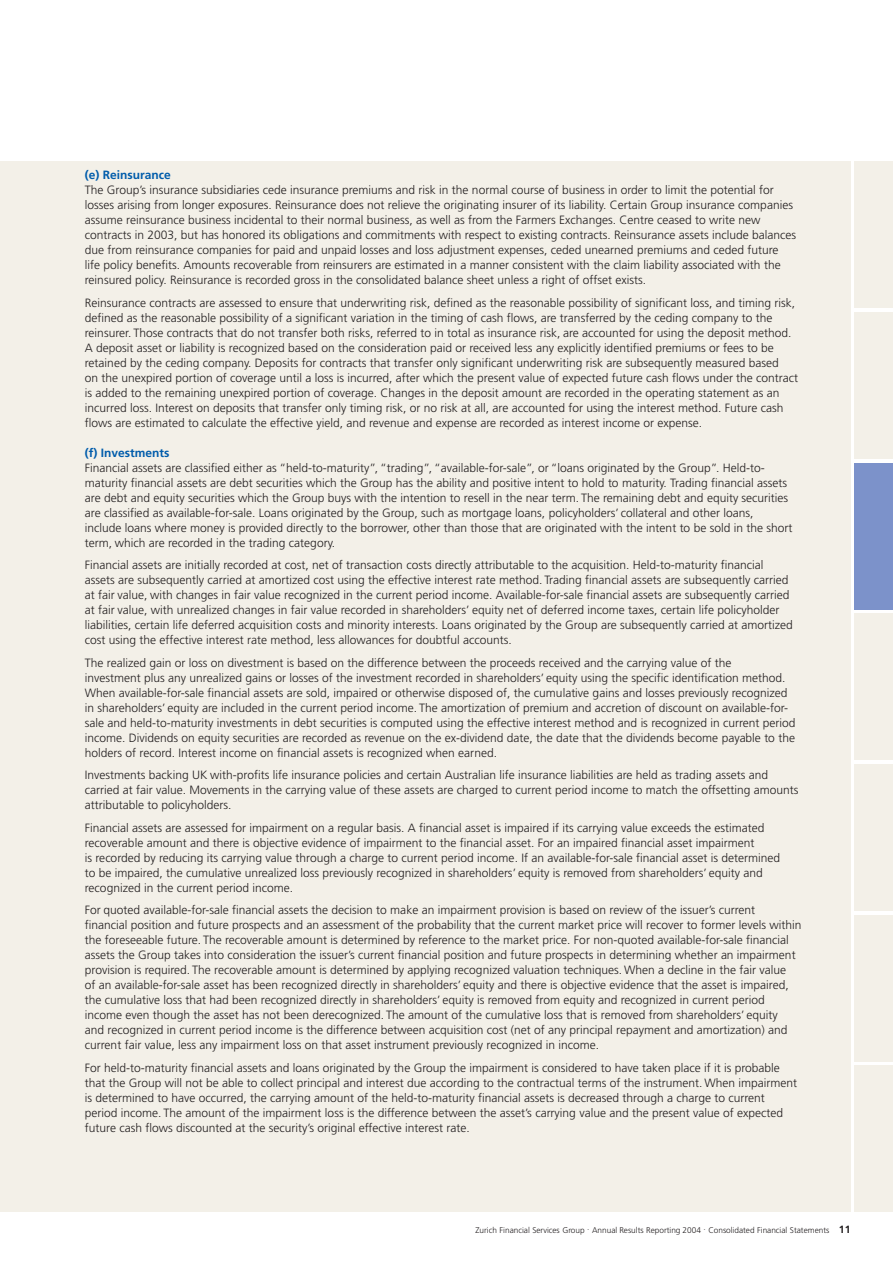
<style>
.page{position:relative;width:893px;height:1263px;background:#fff}
.page>*{position:absolute;margin:0;border:0;box-sizing:border-box;transform-origin:0 0}
.t1{font:300 12px/15px "Frutiger";color:#231f20}
.t2{font:700 12px "Frutiger";color:#005cab}
.t3{font:300 8.25px "Frutiger";color:#231f20}
.s1{font-weight:700;font-size:10.5px}
</style>
<div class="page">
<div style="left:0;top:162px;width:850px;height:1050px;background:#f3f0e8"></div>
<div style="left:854px;top:162px;width:38px;height:146px;background:#f3f0e8"></div>
<div style="left:854px;top:312px;width:38px;height:147px;background:#f3f0e8"></div>
<div style="left:854px;top:463px;width:38px;height:146px;background:#7c92ca"></div>
<div style="left:854px;top:614px;width:38px;height:146px;background:#f3f0e8"></div>
<div style="left:854px;top:764px;width:38px;height:147px;background:#f3f0e8"></div>
<div style="left:854px;top:915px;width:38px;height:146px;background:#f3f0e8"></div>
<div style="left:854px;top:1066px;width:38px;height:146px;background:#f3f0e8"></div>
<p class="t2" style="left:85px;top:170px;width:87px">(e) Reinsurance</p>
<p class="t1" style="left:85px;top:183px;width:712px">The Group’s insurance subsidiaries cede insurance premiums and risk in the normal course of business in order to limit the potential for losses arising from longer exposures. Reinsurance does not relieve the originating insurer of its liability. Certain Group insurance companies assume reinsurance business incidental to their normal business, as well as from the Farmers Exchanges. Centre ceased to write new contracts in 2003, but has honored its obligations and commitments with respect to existing contracts. Reinsurance assets include balances due from reinsurance companies for paid and unpaid losses and loss adjustment expenses, ceded unearned premiums and ceded future life policy benefits. Amounts recoverable from reinsurers are estimated in a manner consistent with the claim liability associated with the reinsured policy. Reinsurance is recorded gross in the consolidated balance sheet unless a right of offset exists.</p>
<p class="t1" style="left:85px;top:296px;width:715px">Reinsurance contracts are assessed to ensure that underwriting risk, defined as the reasonable possibility of significant loss, and timing risk, defined as the reasonable possibility of a significant variation in the timing of cash flows, are transferred by the ceding company to the reinsurer. Those contracts that do not transfer both risks, referred to in total as insurance risk, are accounted for using the deposit method.<br>A deposit asset or liability is recognized based on the consideration paid or received less any explicitly identified premiums or fees to be retained by the ceding company. Deposits for contracts that transfer only significant underwriting risk are subsequently measured based<br>on the unexpired portion of coverage until a loss is incurred, after which the present value of expected future cash flows under the contract is added to the remaining unexpired portion of coverage. Changes in the deposit amount are recorded in the operating statement as an incurred loss. Interest on deposits that transfer only timing risk, or no risk at all, are accounted for using the interest method. Future cash flows are estimated to calculate the effective yield, and revenue and expense are recorded as interest income or expense.</p>
<p class="t2" style="left:85px;top:448px;width:86px">(f) Investments</p>
<p class="t1" style="left:85px;top:461px;width:709px">Financial assets are classified either as “held-to-maturity”, “trading”, “available-for-sale”, or “loans originated by the Group”. Held-to&shy;maturity financial assets are debt securities which the Group has the ability and positive intent to hold to maturity. Trading financial assets are debt and equity securities which the Group buys with the intention to resell in the near term. The remaining debt and equity securities are classified as available-for-sale. Loans originated by the Group, such as mortgage loans, policyholders’ collateral and other loans, include loans where money is provided directly to the borrower, other than those that are originated with the intent to be sold in the short term, which are recorded in the trading category.</p>
<p class="t1" style="left:85px;top:558px;width:709px">Financial assets are initially recorded at cost, net of transaction costs directly attributable to the acquisition. Held-to-maturity financial assets are subsequently carried at amortized cost using the effective interest rate method. Trading financial assets are subsequently carried at fair value, with changes in fair value recognized in the current period income. Available-for-sale financial assets are subsequently carried at fair value, with unrealized changes in fair value recorded in shareholders’ equity net of deferred income taxes, certain life policyholder liabilities, certain life deferred acquisition costs and minority interests. Loans originated by the Group are subsequently carried at amortized cost using the effective interest rate method, less allowances for doubtful accounts.</p>
<p class="t1" style="left:85px;top:656px;width:712px">The realized gain or loss on divestment is based on the difference between the proceeds received and the carrying value of the<br>investment plus any unrealized gains or losses of the investment recorded in shareholders’ equity using the specific identification method.<br>When available-for-sale financial assets are sold, impaired or otherwise disposed of, the cumulative gains and losses previously recognized in shareholders’ equity are included in the current period income. The amortization of premium and accretion of discount on available-for&shy;sale and held-to-maturity investments in debt securities is computed using the effective interest method and is recognized in current period income. Dividends on equity securities are recorded as revenue on the ex-dividend date, the date that the dividends become payable to the holders of record. Interest income on financial assets is recognized when earned.</p>
<p class="t1" style="left:85px;top:768px;width:715px">Investments backing UK with-profits life insurance policies and certain Australian life insurance liabilities are held as trading assets and carried at fair value. Movements in the carrying value of these assets are charged to current period income to match the offsetting amounts attributable to policyholders.</p>
<p class="t1" style="left:85px;top:821px;width:696px">Financial assets are assessed for impairment on a regular basis. A financial asset is impaired if its carrying value exceeds the estimated recoverable amount and there is objective evidence of impairment to the financial asset. For an impaired financial asset impairment<br>is recorded by reducing its carrying value through a charge to current period income. If an available-for-sale financial asset is determined to be impaired, the cumulative unrealized loss previously recognized in shareholders’ equity is removed from shareholders’ equity and recognized in the current period income.</p>
<p class="t1" style="left:85px;top:903px;width:718px">For quoted available-for-sale financial assets the decision to make an impairment provision is based on review of the issuer’s current<br>financial position and future prospects and an assessment of the probability that the current market price will recover to former levels within the foreseeable future. The recoverable amount is determined by reference to the market price. For non-quoted available-for-sale financial assets the Group takes into consideration the issuer’s current financial position and future prospects in determining whether an impairment provision is required. The recoverable amount is determined by applying recognized valuation techniques. When a decline in the fair value<br>of an available-for-sale asset has been recognized directly in shareholders’ equity and there is objective evidence that the asset is impaired, the cumulative loss that had been recognized directly in shareholders’ equity is removed from equity and recognized in current period income even though the asset has not been derecognized. The amount of the cumulative loss that is removed from shareholders’ equity<br>and recognized in current period income is the difference between acquisition cost (net of any principal repayment and amortization) and current fair value, less any impairment loss on that asset instrument previously recognized in income.</p>
<p class="t1" style="left:85px;top:1061px;width:713px">For held-to-maturity financial assets and loans originated by the Group the impairment is considered to have taken place if it is probable that the Group will not be able to collect principal and interest due according to the contractual terms of the instrument. When impairment is determined to have occurred, the carrying amount of the held-to-maturity financial assets is decreased through a charge to current period income. The amount of the impairment loss is the difference between the asset’s carrying value and the present value of expected future cash flows discounted at the security’s original effective interest rate.</p>
<p class="t3" style="left:475px;top:1227px;width:376px">Zurich Financial Services Group . Annual Results Reporting 2004 . Consolidated Financial Statements <span class="s1">11</span></p>
</div>
